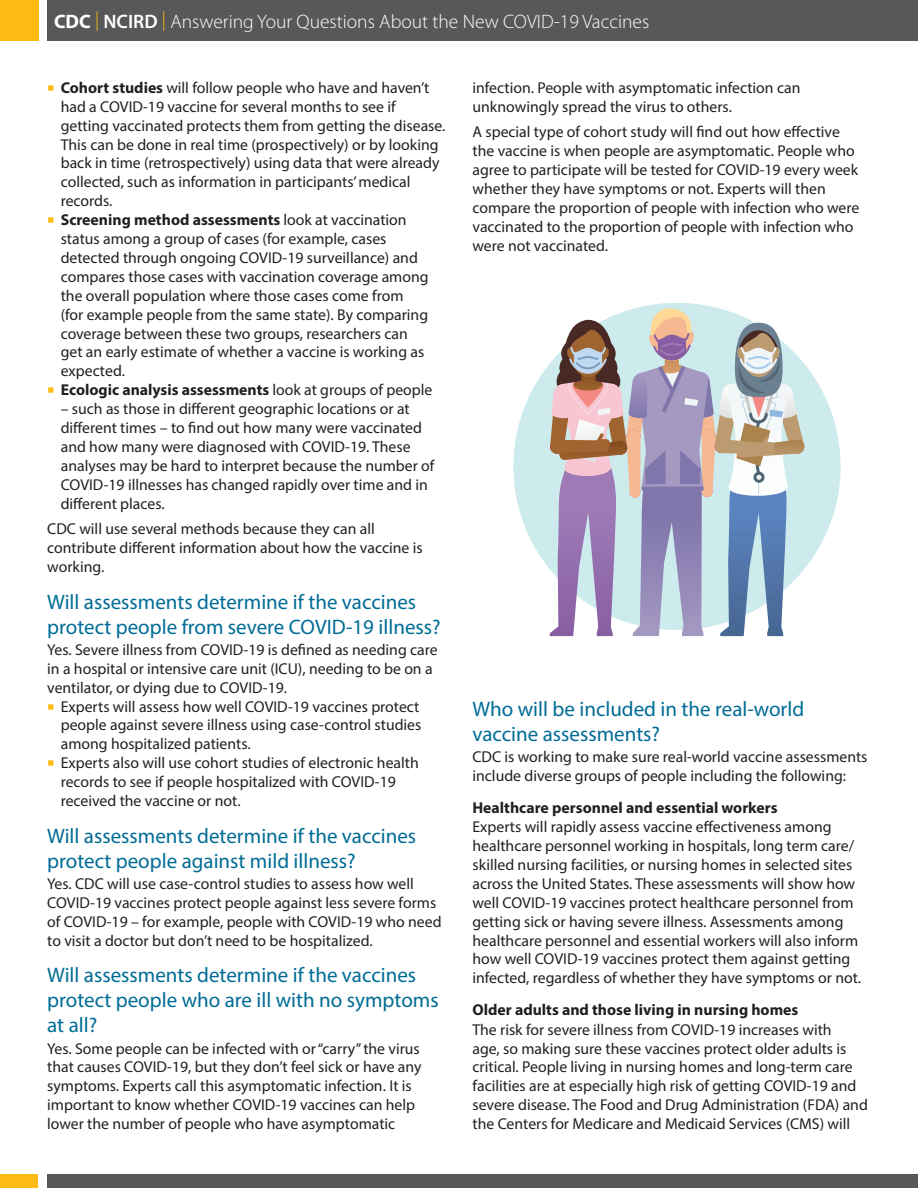
<style>
.page{position:relative;width:918px;height:1188px;background:#fff}
.page>*{position:absolute;margin:0;border:0;box-sizing:border-box;transform-origin:0 0}
.t1{font:21px/25.2px "Myriad Pro";color:#006c96}
.t2{font:300 19.5px "Myriad Pro";color:#fff}
.t3{font:15.75px/18.9px "Myriad Pro";color:#231f20}
.t4{font:700 15.75px "Myriad Pro";color:#231f20}
.s1{font-weight:700}
.s2{color:#fcba13}
.s3{font-weight:600}
</style>
<div class="page">
<div style="left:0;top:1174px;width:38px;height:14px;background:#fcba13"></div>
<div style="left:47px;top:1174px;width:871px;height:14px;background:#57585a"></div>
<div style="left:0;top:0;width:38px;height:40px;background:#fcba13"></div>
<div style="left:47px;top:0;width:871px;height:40px;background:#57585a"></div>
<div style="left:513px;top:303px;width:328px;height:327px;background:#cdeaed;border-radius:50%"></div>
<svg style="left:550px;top:303px;width:255px;height:333px"></svg>
<p class="t2" style="left:54px;top:10px;width:597px"><span class="s1">CDC</span> <span class="s2">|</span> <span class="s3">NCIRD</span> <span class="s2">|</span> Answering Your Questions About the New COVID-19 Vaccines</p>
<p class="t3" style="left:61px;top:78px;width:386px"><span class="s1">Cohort studies</span> will follow people who have and haven’t had a COVID-19 vaccine for several months to see if getting vaccinated protects them from getting the disease.<br>This can be done in real time (prospectively) or by looking back in time (retrospectively) using data that were already collected, such as information in participants’ medical records.<br><span class="s1">Screening method assessments</span> look at vaccination status among a group of cases (for example, cases detected through ongoing COVID-19 surveillance) and compares those cases with vaccination coverage among the overall population where those cases come from<br>(for example people from the same state). By comparing coverage between these two groups, researchers can<br>get an early estimate of whether a vaccine is working as expected.<br><span class="s1">Ecologic analysis assessments</span> look at groups of people</p>
<p class="t3" style="left:61px;top:399px;width:375px">– such as those in different geographic locations or at different times – to find out how many were vaccinated and how many were diagnosed with COVID-19. These analyses may be hard to interpret because the number of COVID-19 illnesses has changed rapidly over time and in different places.</p>
<p class="t3" style="left:47px;top:519px;width:377px">CDC will use several methods because they can all contribute different information about how the vaccine is working.</p>
<h1 class="t1" style="left:47px;top:589px;width:395px">Will assessments determine if the vaccines protect people from severe COVID-19 illness?</h1>
<p class="t3" style="left:47px;top:640px;width:392px">Yes. Severe illness from COVID-19 is defined as needing care in a hospital or intensive care unit (ICU), needing to be on a ventilator, or dying due to COVID-19.</p>
<p class="t3" style="left:61px;top:697px;width:362px">Experts will assess how well COVID-19 vaccines protect people against severe illness using case-control studies among hospitalized patients.<br>Experts also will use cohort studies of electronic health records to see if people hospitalized with COVID-19 received the vaccine or not.</p>
<h1 class="t1" style="left:47px;top:823px;width:370px">Will assessments determine if the vaccines protect people against mild illness?</h1>
<p class="t3" style="left:47px;top:874px;width:396px">Yes. CDC will use case-control studies to assess how well COVID-19 vaccines protect people against less severe forms of COVID-19 – for example, people with COVID-19 who need to visit a doctor but don’t need to be hospitalized.</p>
<h1 class="t1" style="left:47px;top:962px;width:393px">Will assessments determine if the vaccines protect people who are ill with no symptoms at all?</h1>
<p class="t3" style="left:47px;top:1039px;width:376px">Yes. Some people can be infected with or “carry” the virus that causes COVID-19, but they don’t feel sick or have any symptoms. Experts call this asymptomatic infection. It is important to know whether COVID-19 vaccines can help lower the number of people who have asymptomatic</p>
<p class="t3" style="left:472px;top:78px;width:329px">infection. People with asymptomatic infection can unknowingly spread the virus to others.</p>
<p class="t3" style="left:472px;top:122px;width:388px">A special type of cohort study will find out how effective the vaccine is when people are asymptomatic. People who agree to participate will be tested for COVID-19 every week whether they have symptoms or not. Experts will then compare the proportion of people with infection who were vaccinated to the proportion of people with infection who were not vaccinated.</p>
<h1 class="t1" style="left:472px;top:696px;width:333px">Who will be included in the real-world vaccine assessments?</h1>
<p class="t3" style="left:472px;top:747px;width:397px">CDC is working to make sure real-world vaccine assessments include diverse groups of people including the following:</p>
<p class="t4" style="left:472px;top:797px;width:307px">Healthcare personnel and essential workers</p>
<p class="t3" style="left:472px;top:817px;width:390px">Experts will rapidly assess vaccine effectiveness among healthcare personnel working in hospitals, long term care/ skilled nursing facilities, or nursing homes in selected sites across the United States. These assessments will show how well COVID-19 vaccines protect healthcare personnel from getting sick or having severe illness. Assessments among healthcare personnel and essential workers will also inform how well COVID-19 vaccines protect them against getting infected, regardless of whether they have symptoms or not.</p>
<p class="t4" style="left:472px;top:999px;width:327px">Older adults and those living in nursing homes</p>
<p class="t3" style="left:472px;top:1020px;width:397px">The risk for severe illness from COVID-19 increases with<br>age, so making sure these vaccines protect older adults is critical. People living in nursing homes and long-term care facilities are at especially high risk of getting COVID-19 and severe disease. The Food and Drug Administration (FDA) and the Centers for Medicare and Medicaid Services (CMS) will</p>
</div>
